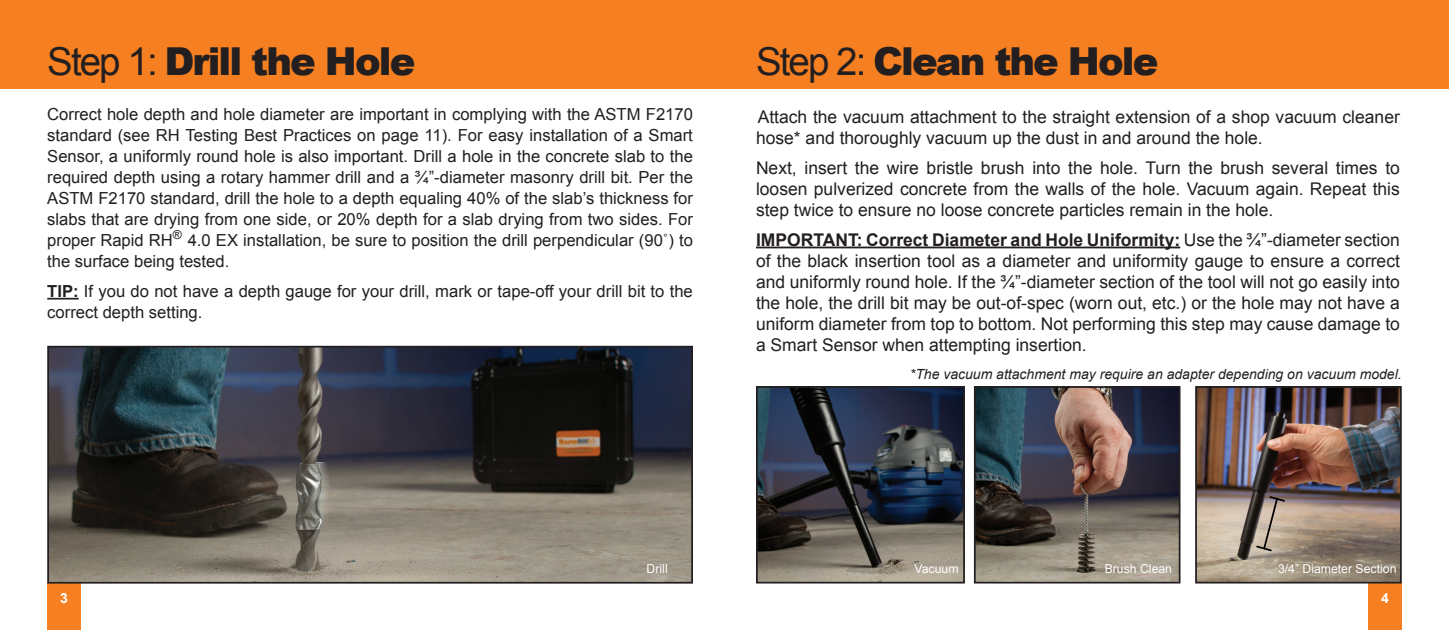
<style>
.page{position:relative;width:1449px;height:630px;background:#fff}
.page>*{position:absolute;margin:0;border:0;box-sizing:border-box;transform-origin:0 0}
.t1{font:900 38.5px "Arial";letter-spacing:-.05em;color:#231f20}
.Body_Paragraphs{font:17.5px/21px "Arial";color:#231f20;text-align:justify}
.Body_Paragraphs-2{font:16.62px/21px "Arial";color:#231f20;text-align:justify}
.t2{font:italic 14px "Arial";color:#231f20}
.t3{font:700 14px "Arial";color:#fff}
.Photo_Caption{font:12.25px "Arial";color:#fff}
.s1{font-weight:400}
.s2{font-weight:700}
</style>
<div class="page">
<div style="left:0;top:0;width:1449px;height:88px;background:#f57f21"></div>
<div style="left:47px;top:583px;width:34px;height:47px;background:#f57f21"></div>
<div style="left:1368px;top:583px;width:34px;height:47px;background:#f57f21"></div>
<hr style="left:47px;top:298px;width:32px;height:2px;background:#231f20">
<img style="left:50px;top:349px;width:640px;height:232px">
<div style="left:47px;top:346px;width:646px;height:238px;border:2px solid #231f20"></div>
<img style="left:759px;top:389px;width:203px;height:192px">
<div style="left:756px;top:386px;width:209px;height:198px;border:2px solid #231f20"></div>
<img style="left:977px;top:389px;width:201px;height:192px">
<div style="left:974px;top:386px;width:207px;height:198px;border:2px solid #231f20"></div>
<img style="left:1198px;top:389px;width:201px;height:192px">
<div style="left:1195px;top:386px;width:207px;height:198px;border:2px solid #231f20"></div>
<hr style="left:756px;top:247px;width:424px;height:1px;background:#231f20">
<svg style="left:1255px;top:495px;width:31px;height:58px;background:#a49587"></svg>
<p class="t1" style="left:47px;top:34px;width:370px"><span class="s1">Step 1:</span> Drill the Hole</p>
<p class="Body_Paragraphs-2" style="left:47px;top:104px;width:647px">Correct hole depth and hole diameter are important in complying with the ASTM F2170 standard (see RH Testing Best Practices on page 11). For easy installation of a Smart Sensor, a uniformly round hole is also important. Drill a hole in the concrete slab to the required depth using a rotary hammer drill and a ¾”-diameter masonry drill bit. Per the ASTM F2170 standard, drill the hole to a depth equaling 40% of the slab’s thickness for slabs that are drying from one side, or 20% depth for a slab drying from two sides. For proper Rapid RH<sup>®</sup> 4.0 EX installation, be sure to position the drill perpendicular (90˚) to the surface being tested.</p>
<p class="Body_Paragraphs-2" style="left:47px;top:281px;width:647px"><span class="s2">TIP:</span> If you do not have a depth gauge for your drill, mark or tape-off your drill bit to the correct depth setting.</p>
<p class="t1" style="left:756px;top:34px;width:404px"><span class="s1">Step 2:</span> Clean the Hole</p>
<p class="Body_Paragraphs" style="left:756px;top:107px;width:645px">Attach the vacuum attachment to the straight extension of a shop vacuum cleaner hose* and thoroughly vacuum up the dust in and around the hole.</p>
<p class="Body_Paragraphs" style="left:756px;top:157px;width:645px">Next, insert the wire bristle brush into the hole. Turn the brush several times to loosen pulverized concrete from the walls of the hole. Vacuum again. Repeat this step twice to ensure no loose concrete particles remain in the hole.</p>
<p class="Body_Paragraphs" style="left:756px;top:229px;width:646px"><span class="s2">IMPORTANT: Correct Diameter and Hole Uniformity:</span> Use the ¾”-diameter section of the black insertion tool as a diameter and uniformity gauge to ensure a correct and uniformly round hole. If the ¾”-diameter section of the tool will not go easily into the hole, the drill bit may be out-of-spec (worn out, etc.) or the hole may not have a uniform diameter from top to bottom. Not performing this step may cause damage to a Smart Sensor when attempting insertion.</p>
<p class="t2" style="left:910px;top:365px;width:493px">*The vacuum attachment may require an adapter depending on vacuum model.</p>
<p class="Photo_Caption" style="left:647px;top:560px;width:23px">Drill</p>
<p class="Photo_Caption" style="left:915px;top:560px;width:46px">Vacuum</p>
<p class="Photo_Caption" style="left:1105px;top:560px;width:69px">Brush Clean</p>
<p class="Photo_Caption" style="left:1278px;top:560px;width:120px">3/4” Diameter Section</p>
<p class="t3" style="left:60px;top:588px;width:9px">3</p>
<p class="t3" style="left:1381px;top:588px;width:9px">4</p>
</div>
